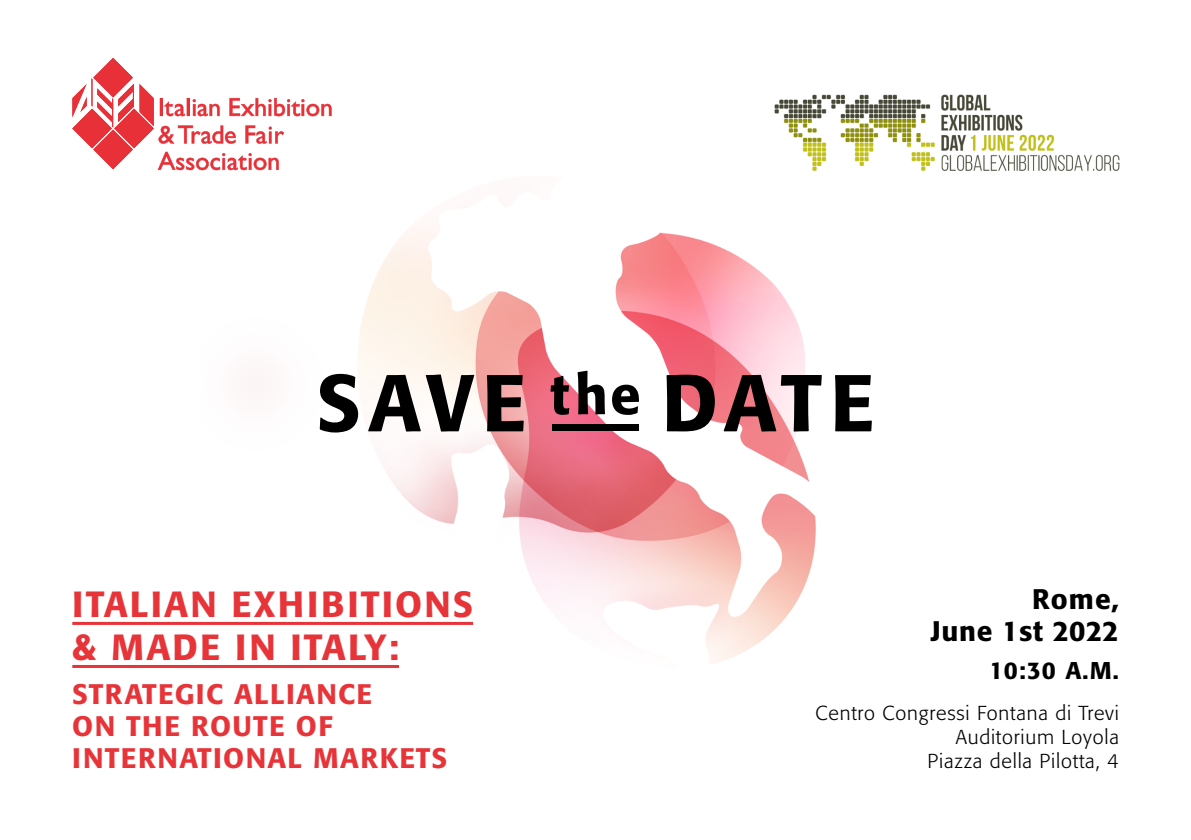
<style>
.page{position:relative;width:1191px;height:840px;background:#fff}
.page>*{position:absolute;margin:0;border:0;box-sizing:border-box;transform-origin:0 0}
.t1{font:500 79.6px "Formata";letter-spacing:.08em;color:#000}
.t2{font:500 36px/43px "Formata";letter-spacing:.06em;color:#e73439}
.t3{font:500 28px/32px "Formata";letter-spacing:.05em;color:#e73439}
.t4{font:500 28px/32px "Formata";letter-spacing:.025em;color:#000;text-align:right}
.t5{font:500 24px "Formata";color:#000}
.t6{font:300 20px/24px "Formata";letter-spacing:.04em;color:#000;text-align:right}
</style>
<div class="page">
<img style="left:200px;top:170px;width:616px;height:498px">
<svg style="left:72px;top:58px;width:260px;height:112px"></svg>
<img style="left:768px;top:94px;width:352px;height:88px">
<div style="left:551px;top:424px;width:87px;height:7px;background:#000"></div>
<hr style="left:72px;top:621px;width:401px;height:3px;background:#e73439">
<hr style="left:72px;top:664px;width:327px;height:3px;background:#e73439">
<h1 class="t1" style="left:316px;top:354px;width:560px">SAVE <sup>the</sup> DATE</h1>
<h2 class="t2" style="left:72px;top:582px;width:402px">ITALIAN EXHIBITIONS &amp; MADE IN ITALY:</h2>
<h3 class="t3" style="left:72px;top:677px;width:376px">STRATEGIC ALLIANCE<br>ON THE ROUTE OF<br>INTERNATIONAL MARKETS</h3>
<h3 class="t4" style="left:931px;top:582px;width:190px">Rome,<br>June 1st 2022</h3>
<p class="t5" style="left:989px;top:655px;width:131px">10:30 A.M.</p>
<p class="t6" style="left:815px;top:700px;width:305px">Centro Congressi Fontana di Trevi<br>Auditorium Loyola<br>Piazza della Pilotta, 4</p>
</div>
